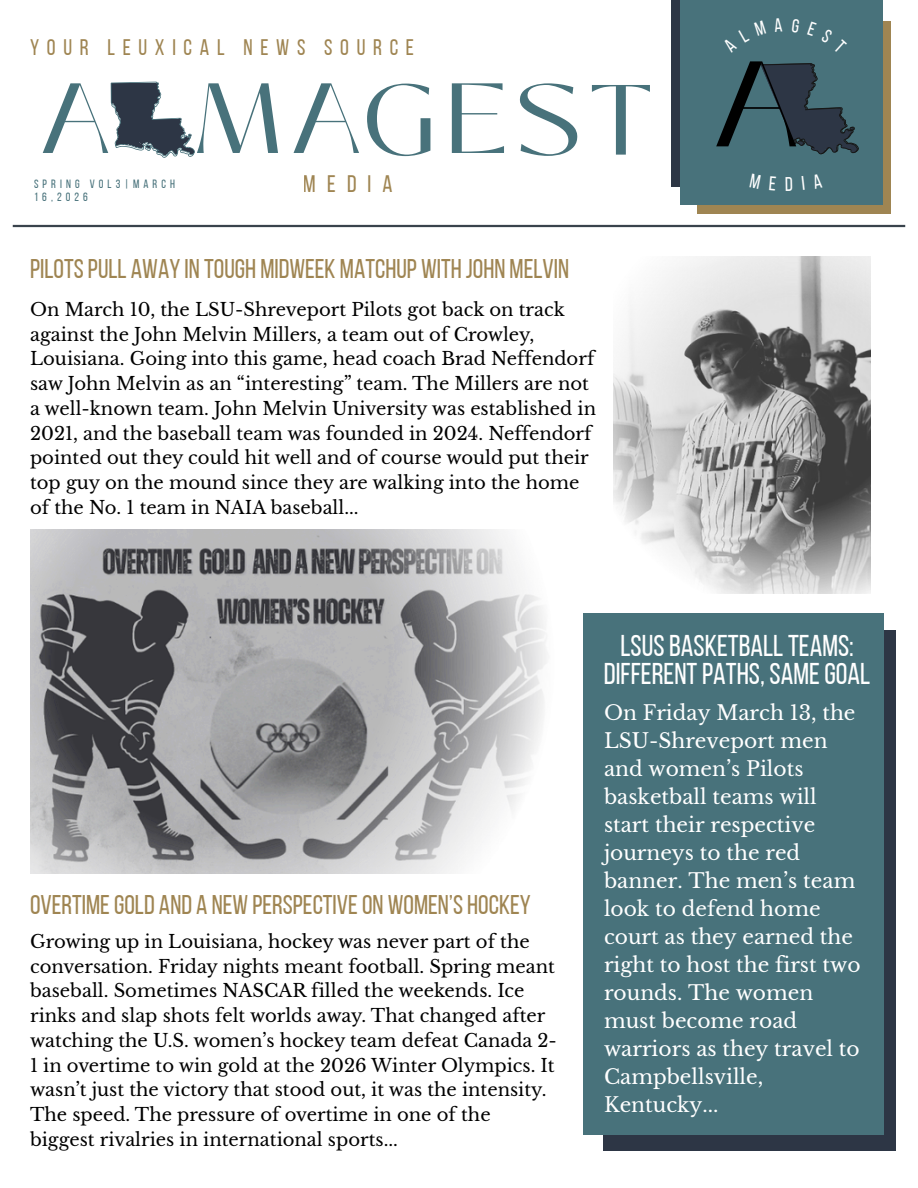
<style>
.page{position:relative;width:918px;height:1188px;background:#fff}
.page>*{position:absolute;margin:0;border:0;box-sizing:border-box;transform-origin:0 0}
.t1{font:121.05px "Black Mango";color:#000}
.t2{font:99.15px "Black Mango";letter-spacing:.075em;color:#48727b}
.t3{font:30px/28.2px "Bebas Neue";color:#fff;text-align:center}
.t4{font:27px "Bebas Neue";color:#9f8552}
.t5{font:23.85px "Bebas Neue";letter-spacing:.465em;color:#9f8552}
.t6{font:22.5px "Bebas Neue";letter-spacing:.34em;color:#9f8552}
.t7{font:20.25px/27.9px "Libre Baskerville";color:#fff}
.t8{font:18px/24.8px "Libre Baskerville";color:#000}
.t9{font:12px/13px "Bebas Neue";letter-spacing:.34em;color:#48727b}
</style>
<div class="page">
<div style="left:603px;top:631px;width:293px;height:520px;background:#2d3645"></div>
<div style="left:583px;top:614px;width:300px;height:521px;background:#48727b"></div>
<img style="left:613px;top:256px;width:258px;height:338px">
<img style="left:30px;top:530px;width:517px;height:343px">
<svg style="left:111px;top:82px;width:84px;height:76px"></svg>
<hr style="left:13px;top:225px;width:892px;height:2px;background:#39434c">
<div style="left:697px;top:200px;width:194px;height:13px;background:#9f8552"></div>
<div style="left:671px;top:0;width:12px;height:187px;background:#2d3645"></div>
<div style="left:871px;top:21px;width:20px;height:191px;background:#9f8552"></div>
<div style="left:680px;top:0;width:203px;height:204px;background:#48727b"></div>
<svg style="left:760px;top:63px;width:99px;height:92px"></svg>
<p class="t6" style="left:30px;top:38px;width:385px">YOUR LEUXICAL NEWS SOURCE</p>
<h2 class="t2" style="left:40px;top:44px;width:614px">A MAGEST</h2>
<h3 class="t5" style="left:304px;top:174px;width:90px">MEDIA</h3>
<p class="t9" style="left:34px;top:178px;width:142px">SPRING VOL3|MARCH<br>16,2026</p>
<h1 class="t4" style="left:30px;top:258px;width:541px">PILOTSPULL AWAY IN TOUGH MIDWEEK MATCHUP WITH JOHN MELVIN</h1>
<p class="t8" style="left:30px;top:297px;width:568px">On March 10, the LSU-Shreveport Pilots got back on track against the John Melvin Millers, a team out of Crowley, Louisiana. Going into this game, head coach Brad Neffendorf saw John Melvin as an “interesting” team. The Millers are not a well-known team. John Melvin University was established in 2021, and the baseball team was founded in 2024. Neffendorf pointed out they could hit well and of course would put their top guy on the mound since they are walking into the home of the No. 1 team in NAIA baseball...</p>
<h1 class="t1" style="left:713px;top:13px;width:89px">A</h1>
<p class="t4" style="left:30px;top:893px;width:502px">OVERTIMEGOLD AND A NEW PERSPECTIVEON WOMEN’S HOCKEY</p>
<p class="t8" style="left:30px;top:929px;width:528px">Growing up in Louisiana, hockey was never part of the conversation. Friday nights meant football. Spring meant baseball. Sometimes NASCAR filled the weekends. Ice rinks and slap shots felt worlds away. That changed after watching the U.S. women’s hockey team defeat Canada 2- 1 in overtime to win gold at the 2026 Winter Olympics. It wasn’t just the victory that stood out, it was the intensity.<br>The speed. The pressure of overtime in one of the biggest rivalries in international sports...</p>
<h1 class="t3" style="left:604px;top:634px;width:268px">LSUSBASKETBALLTEAMS:<br>DIFFERENTPATHS, SAMEGOAL</h1>
<p class="t7" style="left:604px;top:699px;width:258px">On Friday March 13, the<br>LSU-Shreveport men and women’s Pilots basketball teams will start their respective journeys to the red banner. The men’s team look to defend home court as they earned the right to host the first two rounds. The women must become road warriors as they travel to<br>Campbellsville,<br>Kentucky...</p>
</div>
